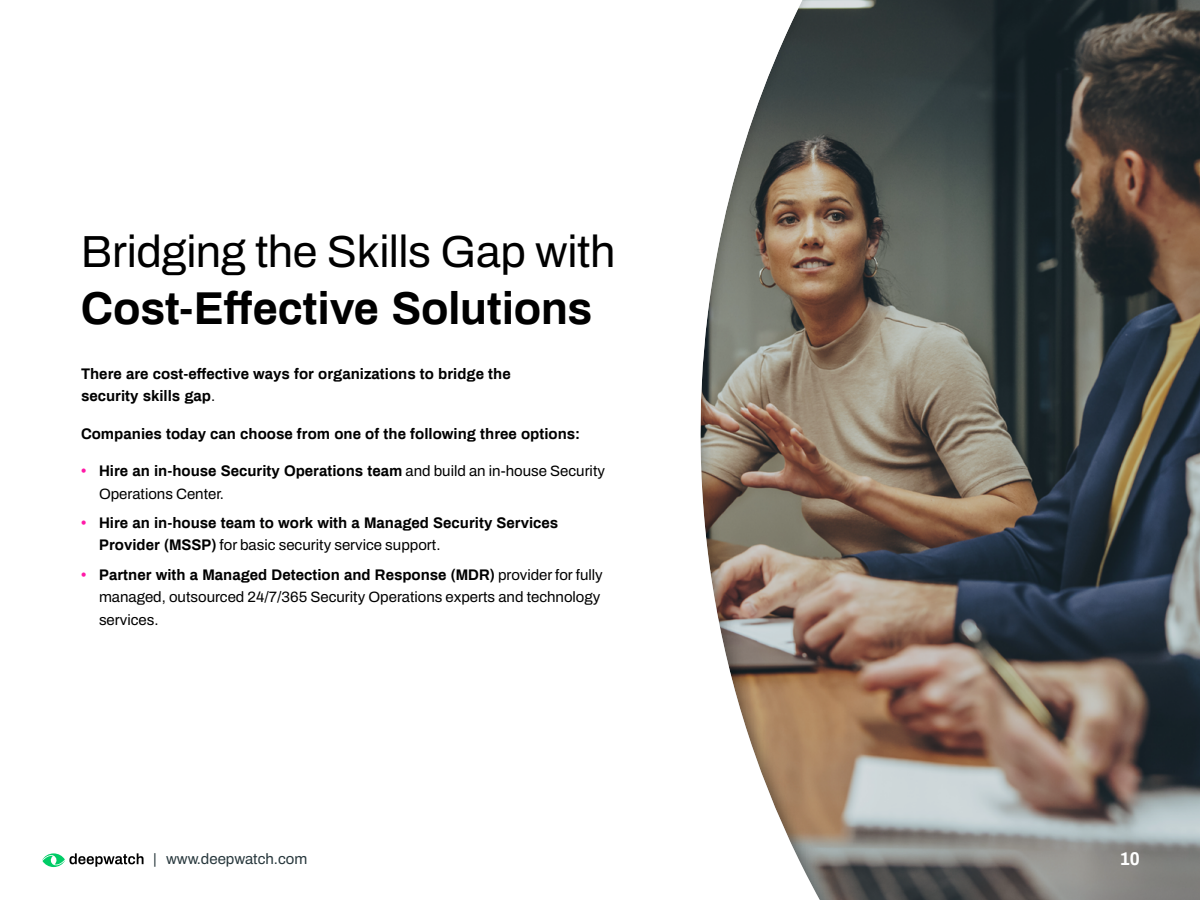
<style>
.page{position:relative;width:1200px;height:900px;background:#fff}
.page>*{position:absolute;margin:0;border:0;box-sizing:border-box;transform-origin:0 0}
.t1{font:600 45px "Archivo";letter-spacing:-.01em;color:#000}
.t2{font:700 45px "Archivo";letter-spacing:-.01em;color:#000}
.t3{font:700 18px "Archivo";color:#fff}
.t4{font:700 15px/22.5px "Archivo";color:#000}
.t5{font:600 15px/22.5px "Archivo";color:#000}
.t6{font:600 15px "Archivo";color:#27373c}
.s1{font-weight:600}
.s2{font-weight:700;color:#ff19a7}
.s3{font-weight:700}
.s4{color:#ff19a7}
</style>
<div class="page">
<svg style="left:42px;top:853px;width:102px;height:14px"></svg>
<div style="left:699px;top:0;width:501px;height:900px;background:#000;opacity:.45"></div>
<h1 class="t1" style="left:81px;top:218px;width:536px">Bridging the Skills Gap with</h1>
<h1 class="t2" style="left:81px;top:275px;width:513px">Cost-Effective Solutions</h1>
<p class="t4" style="left:81px;top:362px;width:431px">There are cost-effective ways for organizations to bridge the security skills gap<span class="s1">.</span></p>
<p class="t4" style="left:81px;top:422px;width:501px">Companies today can choose from one of the following three options:</p>
<p class="t5" style="left:99px;top:460px;width:508px;text-indent:-18px"><span class="s2">•</span> <span class="s3">Hire an in-house Security Operations team</span> and build an in-house Security<br>Operations Center.</p>
<p class="t4" style="left:99px;top:511px;width:461px;text-indent:-18px"><span class="s4">•</span> Hire an in-house team to work with a Managed Security Services<br>Provider (MSSP) <span class="s1">for basic security service support.</span></p>
<p class="t5" style="left:99px;top:563px;width:505px;text-indent:-18px"><span class="s2">•</span> <span class="s3">Partner with a Managed Detection and Response (MDR)</span> provider for fully managed, outsourced 24/7/365 Security Operations experts and technology services.</p>
<p class="t6" style="left:153px;top:847px;width:156px">| www.deepwatch.com</p>
<p class="t3" style="left:1120px;top:846px;width:22px">10</p>
</div>
